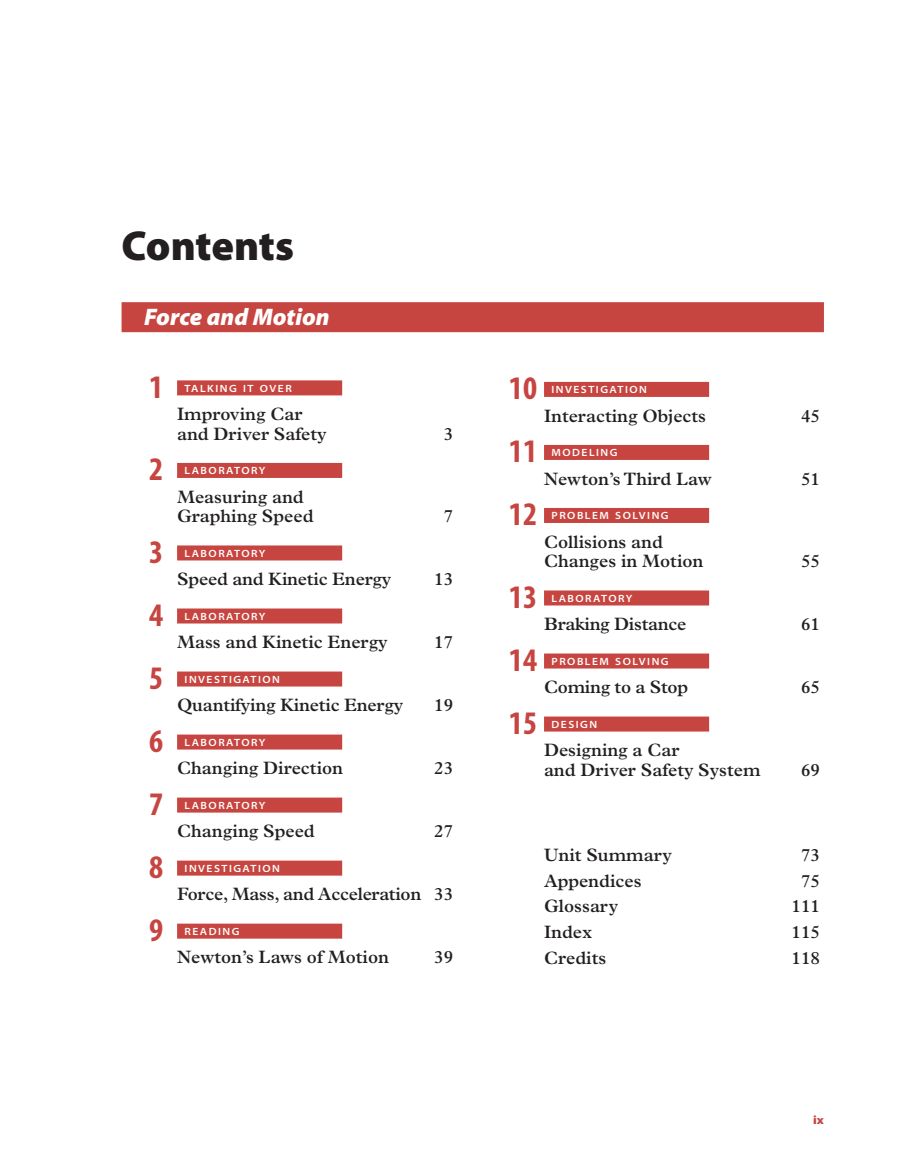
<style>
.page{position:relative;width:905px;height:1175px;background:#fff}
.page>*{position:absolute;margin:0;border:0;box-sizing:border-box;transform-origin:0 0}
.t1{font:900 42px "Myriad Pro";letter-spacing:-.005em;color:#231f20}
.t2{font:700 condensed 33px "Myriad Pro";color:#c74540}
.t3{font:italic 900 24px "Myriad Pro";color:#fff}
.t4{font:600 18px/19.5px "Plantin Std";color:#231f20}
.t5{font:900 semi-expanded 12px "Myriad Pro";color:#c74540}
.t6{font:600 semi-expanded 10.5px "Myriad Pro";letter-spacing:.145em;color:#fff}
</style>
<div class="page">
<div style="left:177px;top:380px;width:165px;height:15px;background:#c74540"></div>
<div style="left:177px;top:463px;width:165px;height:15px;background:#c74540"></div>
<div style="left:177px;top:545px;width:165px;height:15px;background:#c74540"></div>
<div style="left:177px;top:608px;width:165px;height:15px;background:#c74540"></div>
<div style="left:177px;top:671px;width:165px;height:15px;background:#c74540"></div>
<div style="left:177px;top:734px;width:165px;height:15px;background:#c74540"></div>
<div style="left:177px;top:797px;width:165px;height:15px;background:#c74540"></div>
<div style="left:177px;top:860px;width:165px;height:15px;background:#c74540"></div>
<div style="left:177px;top:923px;width:165px;height:15px;background:#c74540"></div>
<div style="left:544px;top:382px;width:165px;height:15px;background:#c74540"></div>
<div style="left:544px;top:445px;width:165px;height:15px;background:#c74540"></div>
<div style="left:544px;top:508px;width:165px;height:15px;background:#c74540"></div>
<div style="left:544px;top:590px;width:165px;height:15px;background:#c74540"></div>
<div style="left:544px;top:653px;width:165px;height:15px;background:#c74540"></div>
<div style="left:544px;top:716px;width:165px;height:15px;background:#c74540"></div>
<div style="left:122px;top:302px;width:702px;height:30px;background:#c74540"></div>
<h1 class="t1" style="left:122px;top:218px;width:174px">Contents</h1>
<h3 class="t3" style="left:144px;top:300px;width:187px">Force and Motion</h3>
<h2 class="t2" style="left:149px;top:366px;width:16px">1</h2>
<p class="t6" style="left:184px;top:381px;width:109px">TALKING IT OVER</p>
<p class="t4" style="left:177px;top:404px;width:151px">Improving Car and Driver Safety</p>
<h2 class="t2" style="left:149px;top:448px;width:16px">2</h2>
<p class="t6" style="left:184px;top:464px;width:82px">LABORATORY</p>
<p class="t4" style="left:177px;top:487px;width:138px">Measuring and<br>Graphing Speed</p>
<p class="t4" style="left:443px;top:424px;width:11px">3</p>
<p class="t4" style="left:443px;top:506px;width:11px">7</p>
<h2 class="t2" style="left:149px;top:531px;width:16px">3</h2>
<p class="t6" style="left:184px;top:546px;width:82px">LABORATORY</p>
<p class="t4" style="left:177px;top:569px;width:216px">Speed and Kinetic Energy</p>
<p class="t4" style="left:434px;top:569px;width:21px">13</p>
<h2 class="t2" style="left:149px;top:594px;width:16px">4</h2>
<p class="t6" style="left:184px;top:609px;width:82px">LABORATORY</p>
<p class="t4" style="left:177px;top:632px;width:212px">Mass and Kinetic Energy</p>
<p class="t4" style="left:434px;top:632px;width:21px">17</p>
<h2 class="t2" style="left:149px;top:657px;width:16px">5</h2>
<p class="t6" style="left:184px;top:672px;width:97px">INVESTIGATION</p>
<p class="t4" style="left:177px;top:695px;width:228px">Quantifying Kinetic Energy</p>
<p class="t4" style="left:434px;top:695px;width:21px">19</p>
<h2 class="t2" style="left:149px;top:720px;width:16px">6</h2>
<p class="t6" style="left:184px;top:735px;width:82px">LABORATORY</p>
<p class="t4" style="left:177px;top:758px;width:167px">Changing Direction</p>
<p class="t4" style="left:434px;top:758px;width:21px">23</p>
<h2 class="t2" style="left:149px;top:783px;width:16px">7</h2>
<p class="t6" style="left:184px;top:798px;width:82px">LABORATORY</p>
<p class="t4" style="left:177px;top:821px;width:139px">Changing Speed</p>
<p class="t4" style="left:434px;top:821px;width:21px">27</p>
<h2 class="t2" style="left:149px;top:846px;width:16px">8</h2>
<p class="t6" style="left:184px;top:861px;width:97px">INVESTIGATION</p>
<p class="t4" style="left:177px;top:884px;width:277px">Force, Mass, and Acceleration 33</p>
<h2 class="t2" style="left:149px;top:909px;width:16px">9</h2>
<p class="t6" style="left:184px;top:924px;width:56px">READING</p>
<p class="t4" style="left:177px;top:947px;width:213px">Newton’s Laws of Motion</p>
<p class="t4" style="left:434px;top:947px;width:21px">39</p>
<h2 class="t2" style="left:509px;top:367px;width:30px">10</h2>
<p class="t6" style="left:551px;top:383px;width:97px">INVESTIGATION</p>
<p class="t4" style="left:544px;top:406px;width:164px">Interacting Objects</p>
<p class="t4" style="left:801px;top:406px;width:21px">45</p>
<h2 class="t2" style="left:509px;top:430px;width:30px">11</h2>
<p class="t6" style="left:551px;top:446px;width:67px">MODELING</p>
<p class="t4" style="left:544px;top:469px;width:169px">Newton’s Third Law</p>
<p class="t4" style="left:801px;top:469px;width:21px">51</p>
<h2 class="t2" style="left:509px;top:493px;width:30px">12</h2>
<p class="t6" style="left:551px;top:509px;width:119px">PROBLEM SOLVING</p>
<p class="t4" style="left:544px;top:532px;width:161px">Collisions and<br>Changes in Motion</p>
<p class="t4" style="left:801px;top:551px;width:21px">55</p>
<h2 class="t2" style="left:509px;top:576px;width:30px">13</h2>
<p class="t6" style="left:551px;top:591px;width:82px">LABORATORY</p>
<p class="t4" style="left:544px;top:614px;width:144px">Braking Distance</p>
<p class="t4" style="left:801px;top:614px;width:21px">61</p>
<h2 class="t2" style="left:509px;top:639px;width:30px">14</h2>
<p class="t6" style="left:551px;top:654px;width:119px">PROBLEM SOLVING</p>
<p class="t4" style="left:544px;top:677px;width:146px">Coming to a Stop</p>
<p class="t4" style="left:801px;top:677px;width:21px">65</p>
<h2 class="t2" style="left:509px;top:702px;width:30px">15</h2>
<p class="t6" style="left:551px;top:717px;width:47px">DESIGN</p>
<p class="t4" style="left:544px;top:740px;width:218px">Designing a Car<br>and Driver Safety System</p>
<p class="t4" style="left:801px;top:760px;width:21px">69</p>
<p class="t4" style="left:544px;top:845px;width:129px">Unit Summary</p>
<p class="t4" style="left:801px;top:845px;width:21px">73</p>
<p class="t4" style="left:544px;top:870px;width:99px">Appendices</p>
<p class="t4" style="left:801px;top:870px;width:21px">75</p>
<p class="t4" style="left:544px;top:896px;width:76px">Glossary</p>
<p class="t4" style="left:791px;top:896px;width:30px">111</p>
<p class="t4" style="left:544px;top:922px;width:50px">Index</p>
<p class="t4" style="left:791px;top:922px;width:30px">115</p>
<p class="t4" style="left:544px;top:948px;width:64px">Credits</p>
<p class="t4" style="left:791px;top:948px;width:30px">118</p>
<p class="t5" style="left:813px;top:1111px;width:12px">ix</p>
</div>
